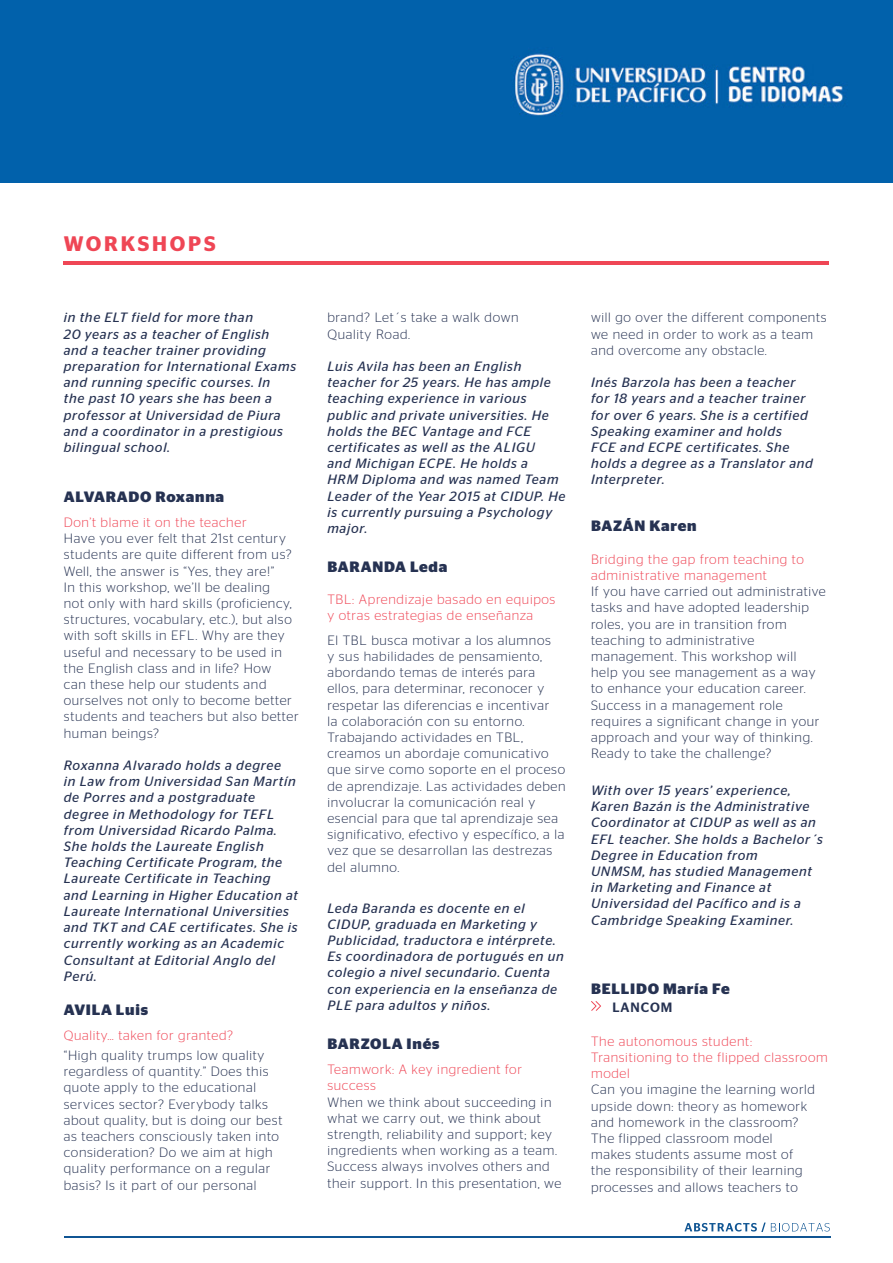
<style>
.page{position:relative;width:893px;height:1263px;background:#fff}
.page>*{position:absolute;margin:0;border:0;box-sizing:border-box;transform-origin:0 0}
.t1{font:600 21px "Stag Sans";letter-spacing:.13em;color:#ef4655}
.t2{font:700 15px "Stag Sans";letter-spacing:.05em;color:#263252}
.t3{font:300 13.5px/16.2px "Stag Sans";letter-spacing:.05em;color:#263252}
.t4{font:italic 13.5px/16.2px "Stag Sans";letter-spacing:.05em;color:#263252}
.t5{font:300 13.5px/16.2px "Stag Sans";letter-spacing:.05em;color:#ef4655}
.t6{font:500 13.5px "Stag Sans";letter-spacing:.07em;color:#263252}
</style>
<div class="page">
<div style="left:0;top:0;width:893px;height:183px;background:#0161ab"></div>
<hr style="left:64px;top:1237px;width:766px;height:1px;background:#105593">
<svg style="left:685px;top:1222px;width:80px;height:10px"></svg>
<svg style="left:771px;top:1223px;width:59px;height:8px"></svg>
<hr style="left:64px;top:261px;width:765px;height:4px;background:#ef4655">
<svg style="left:591px;top:1001px;width:10px;height:10px"></svg>
<h1 class="t1" style="left:64px;top:231px;width:154px">WORKSHOPS</h1>
<p class="t4" style="left:64px;top:309px;width:234px">in the ELT field for more than<br>20 years as a teacher of English and a teacher trainer providing preparation for International Exams and running specific courses. In<br>the past 10 years she has been a professor at Universidad de Piura and a coordinator in a prestigious bilingual school.</p>
<p class="t2" style="left:64px;top:488px;width:162px">ALVARADO Roxanna</p>
<p class="t5" style="left:64px;top:514px;width:184px">Don’t blame it on the teacher</p>
<p class="t3" style="left:64px;top:530px;width:236px">Have you ever felt that 21st century students are quite different from us?<br>Well, the answer is “Yes, they are!”<br>In this workshop, we’ll be dealing<br>not only with hard skills (proficiency, structures, vocabulary, etc.), but also with soft skills in EFL. Why are they useful and necessary to be used in the English class and in life? How<br>can these help our students and ourselves not only to become better students and teachers but also better human beings?</p>
<p class="t4" style="left:64px;top:757px;width:236px">Roxanna Alvarado holds a degree<br>in Law from Universidad San Martín de Porres and a postgraduate degree in Methodology for TEFL from Universidad Ricardo Palma.<br>She holds the Laureate English<br>Teaching Certificate Program, the<br>Laureate Certificate in Teaching<br>and Learning in Higher Education at<br>Laureate International Universities and TKT and CAE certificates. She is currently working as an Academic<br>Consultant at Editorial Anglo del<br>Perú.</p>
<p class="t2" style="left:64px;top:1001px;width:86px">AVILA Luis</p>
<p class="t5" style="left:64px;top:1026px;width:171px">Quality… taken for granted?</p>
<p class="t3" style="left:64px;top:1047px;width:220px">“High quality trumps low quality regardless of quantity.” Does this quote apply to the educational services sector? Everybody talks about quality, but is doing our best as teachers consciously taken into consideration? Do we aim at high quality performance on a regular basis? Is it part of our personal</p>
<p class="t3" style="left:327px;top:309px;width:193px">brand? Let´s take a walk down<br>Quality Road.</p>
<p class="t4" style="left:327px;top:358px;width:240px">Luis Avila has been an English teacher for 25 years. He has ample teaching experience in various public and private universities. He holds the BEC Vantage and FCE certificates as well as the ALIGU<br>and Michigan ECPE. He holds a<br>HRM Diploma and was named Team<br>Leader of the Year 2015 at CIDUP. He is currently pursuing a Psychology major.</p>
<p class="t2" style="left:327px;top:558px;width:121px">BARANDA Leda</p>
<p class="t5" style="left:327px;top:591px;width:229px">TBL: Aprendizaje basado en equipos y otras estrategias de enseñanza</p>
<p class="t3" style="left:327px;top:632px;width:240px">El TBL busca motivar a los alumnos<br>y sus habilidades de pensamiento, abordando temas de interés para ellos, para determinar, reconocer y respetar las diferencias e incentivar<br>la colaboración con su entorno.<br>Trabajando actividades en TBL, creamos un abordaje comunicativo que sirve como soporte en el proceso de aprendizaje. Las actividades deben involucrar la comunicación real y esencial para que tal aprendizaje sea significativo, efectivo y específico, a la vez que se desarrollan las destrezas del alumno.</p>
<p class="t4" style="left:327px;top:900px;width:238px">Leda Baranda es docente en el<br>CIDUP, graduada en Marketing y<br>Publicidad, traductora e intérprete.<br>Es coordinadora de portugués en un colegio a nivel secundario. Cuenta con experiencia en la enseñanza de<br>PLE para adultos y niños.</p>
<p class="t2" style="left:327px;top:1035px;width:114px">BARZOLA Inés</p>
<p class="t5" style="left:327px;top:1061px;width:196px">Teamwork: A key ingredient for success</p>
<p class="t3" style="left:327px;top:1093px;width:235px">When we think about succeeding in what we carry out, we think about strength, reliability and support; key ingredients when working as a team.<br>Success always involves others and their support. In this presentation, we</p>
<p class="t3" style="left:591px;top:309px;width:237px">will go over the different components we need in order to work as a team and overcome any obstacle.</p>
<p class="t4" style="left:591px;top:374px;width:224px">Inés Barzola has been a teacher for 18 years and a teacher trainer for over 6 years. She is a certified<br>Speaking examiner and holds<br>FCE and ECPE certificates. She holds a degree as a Translator and<br>Interpreter.</p>
<p class="t2" style="left:591px;top:517px;width:107px">BAZÁN Karen</p>
<p class="t5" style="left:591px;top:551px;width:214px">Bridging the gap from teaching to administrative management</p>
<p class="t3" style="left:591px;top:583px;width:236px">If you have carried out administrative tasks and have adopted leadership roles, you are in transition from teaching to administrative management. This workshop will help you see management as a way to enhance your education career.<br>Success in a management role requires a significant change in your approach and your way of thinking.<br>Ready to take the challenge?</p>
<p class="t4" style="left:591px;top:782px;width:234px">With over 15 years’ experience,<br>Karen Bazán is the Administrative<br>Coordinator at CIDUP as well as an<br>EFL teacher. She holds a Bachelor´s<br>Degree in Education from<br>UNMSM, has studied Management in Marketing and Finance at<br>Universidad del Pacífico and is a<br>Cambridge Speaking Examiner.</p>
<p class="t2" style="left:591px;top:979px;width:140px">BELLIDO María Fe</p>
<p class="t6" style="left:612px;top:999px;width:61px">LANCOM</p>
<p class="t5" style="left:591px;top:1033px;width:238px">The autonomous student:<br>Transitioning to the flipped classroom model</p>
<p class="t3" style="left:591px;top:1081px;width:226px">Can you imagine the learning world upside down: theory as homework and homework in the classroom?<br>The flipped classroom model makes students assume most of the responsibility of their learning processes and allows teachers to</p>
</div>
